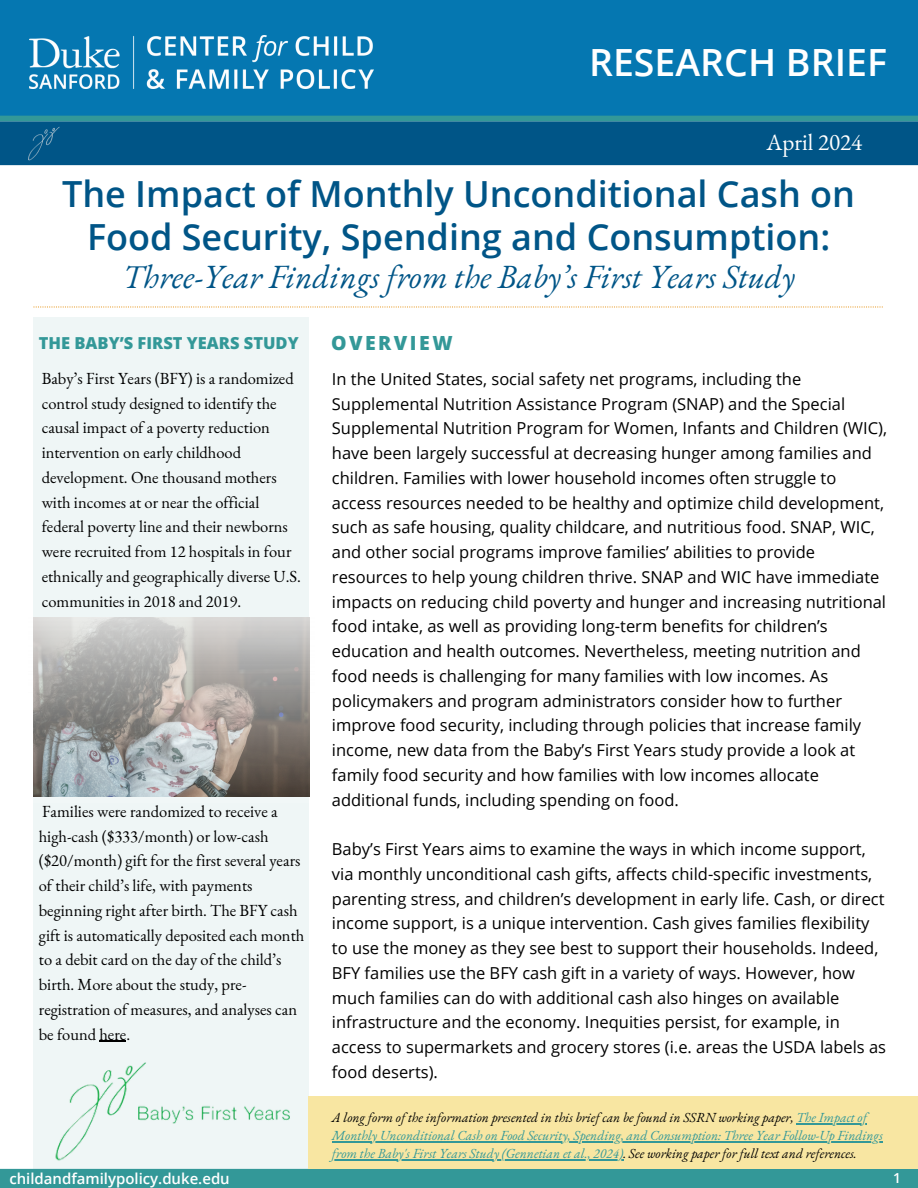
<style>
.page{position:relative;width:918px;height:1188px;background:#fff}
.page>*{position:absolute;margin:0;border:0;box-sizing:border-box;transform-origin:0 0}
.t1{font:600 37.5px "Open Sans";color:#fff}
.t2{font:600 36px/42.8px "Open Sans";color:#005587;text-align:center}
.t3{font:italic 33px "EB Garamond";color:#005587}
.t4{font:23.1px "EB Garamond";color:#fff}
.t5{font:800 19.5px "Open Sans";letter-spacing:.13em;color:#339898}
.t6{font:16.5px/24.8px "Open Sans";color:#000}
.t7{font:16.5px/24.8px "EB Garamond";color:#000}
.t8{font:800 16.5px "Open Sans";color:#339898}
.t9{font:600 15px "Open Sans";color:#fff}
.t10{font:600 13.8px "Open Sans";color:#fff}
.t11{font:italic 13.5px/18px "EB Garamond";color:#339898}
.t12{font:italic 13.5px "EB Garamond";color:#000}
.s1{color:#339898}
.s2{color:#000}
</style>
<div class="page">
<div style="left:0;top:0;width:918px;height:116px;background:#0577b1"></div>
<div style="left:0;top:121px;width:918px;height:44px;background:#005587"></div>
<div style="left:0;top:116px;width:918px;height:5px;background:#339898"></div>
<div style="left:0;top:1169px;width:918px;height:19px;background:#339898"></div>
<svg style="left:33px;top:306px;width:850px;height:2px"></svg>
<img style="left:30px;top:36px;width:344px;height:52px">
<div style="left:33px;top:318px;width:276px;height:870px;background:#eff6f6"></div>
<img style="left:55px;top:1062px;width:235px;height:99px">
<svg style="left:99px;top:1041px;width:27px;height:1px"></svg>
<img style="left:33px;top:618px;width:277px;height:179px">
<div style="left:309px;top:1096px;width:609px;height:73px;background:#f8e6a2"></div>
<hr style="left:796px;top:1123px;width:71px;height:1px;background:#339898">
<hr style="left:332px;top:1141px;width:551px;height:1px;background:#339898">
<hr style="left:332px;top:1159px;width:291px;height:1px;background:#339898">
<img style="left:28px;top:126px;width:32px;height:35px">
<h3 class="t1" style="left:589px;top:36px;width:299px">RESEARCH BRIEF</h3>
<h6 class="t4" style="left:767px;top:127px;width:97px">April 2024</h6>
<h4 class="t2" style="left:62px;top:172px;width:794px">The Impact of Monthly Unconditional Cash on<br>Food Security, Spending and Consumption:</h4>
<p class="t3" style="left:123px;top:255px;width:674px">Three-Year Findings from the Baby’s First Years Study</p>
<h5 class="t8" style="left:39px;top:332px;width:261px">THE BABY’S FIRST YEARS STUDY</h5>
<p class="t5" style="left:331px;top:330px;width:123px">OVERVIEW</p>
<p class="t7" style="left:42px;top:366px;width:261px">Baby’s First Years (BFY) is a randomized control study designed to identify the causal impact of a poverty reduction intervention on early childhood development. One thousand mothers with incomes at or near the official federal poverty line and their newborns were recruited from 12 hospitals in four ethnically and geographically diverse U.S. communities in 2018 and 2019.</p>
<p class="t6" style="left:332px;top:366px;width:557px">In the United States, social safety net programs, including the Supplemental Nutrition Assistance Program (SNAP) and the Special Supplemental Nutrition Program for Women, Infants and Children (WIC), have been largely successful at decreasing hunger among families and children. Families with lower household incomes often struggle to access resources needed to be healthy and optimize child development, such as safe housing, quality childcare, and nutritious food. SNAP, WIC, and other social programs improve families’ abilities to provide resources to help young children thrive. SNAP and WIC have immediate impacts on reducing child poverty and hunger and increasing nutritional food intake, as well as providing long-term benefits for children’s education and health outcomes. Nevertheless, meeting nutrition and food needs is challenging for many families with low incomes. As policymakers and program administrators consider how to further improve food security, including through policies that increase family income, new data from the Baby’s First Years study provide a look at family food security and how families with low incomes allocate additional funds, including spending on food.</p>
<p class="t6" style="left:332px;top:836px;width:556px">Baby’s First Years aims to examine the ways in which income support, via monthly unconditional cash gifts, affects child-specific investments, parenting stress, and children’s development in early life. Cash, or direct income support, is a unique intervention. Cash gives families flexibility to use the money as they see best to support their households. Indeed, BFY families use the BFY cash gift in a variety of ways. However, how much families can do with additional cash also hinges on available infrastructure and the economy. Inequities persist, for example, in access to supermarkets and grocery stores (i.e. areas the USDA labels as food deserts).</p>
<p class="t7" style="left:39px;top:799px;width:267px">Families were randomized to receive a high-cash ($333/month) or low-cash ($20/month) gift for the first several years of their child’s life, with payments beginning right after birth. The BFY cash gift is automatically deposited each month to a debit card on the day of the child’s birth. More about the study, pre&shy;registration of measures, and analyses can be found here.</p>
<p class="t9" style="left:9px;top:1168px;width:222px">childandfamilypolicy.duke.edu</p>
<p class="t12" style="left:332px;top:1108px;width:537px">A long form of the information presented in this brief can be found in SSRN working paper, <span class="s1">The Impact of</span></p>
<p class="t11" style="left:332px;top:1126px;width:552px">Monthly Unconditional Cash on Food Security, Spending, and Consumption: Three Year Follow-Up Findings from the Baby's First Years Study (Gennetian et al., 2024)<span class="s2">. See working paper for full text and references.</span></p>
<h2 class="t10" style="left:893px;top:1168px;width:9px">1</h2>
</div>
